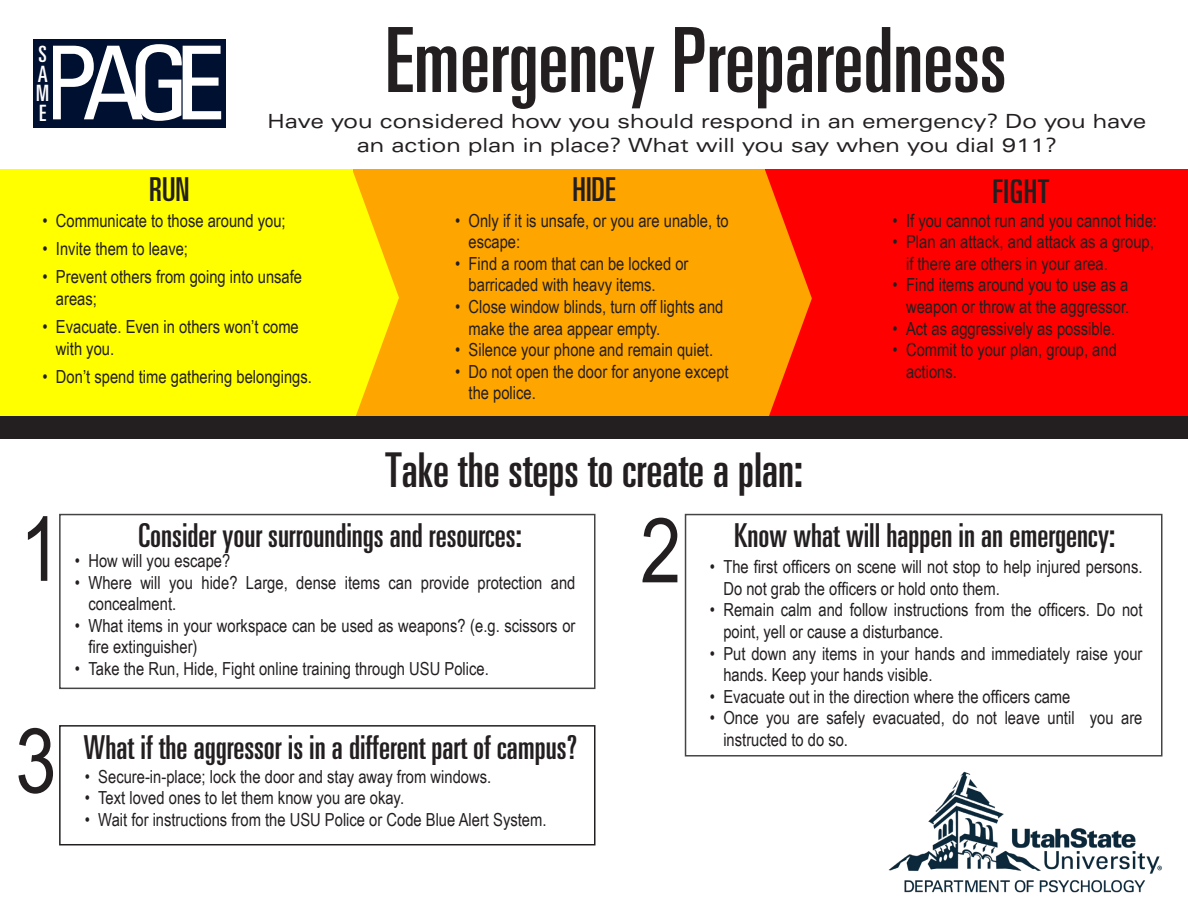
<style>
.page{position:relative;width:1188px;height:918px;background:#fff}
.page>*{position:absolute;margin:0;border:0;box-sizing:border-box;transform-origin:0 0}
.Nothing_Else{font:condensed 102px "Univers";color:#fff}
.t1{font:ultra-condensed 90px "Univers";color:#231f20}
.t2{font:90px "Arial Narrow";color:#231f20}
.Headline_3{font:ultra-condensed 48px "Univers";color:#231f20}
.Headline_3-2{font:ultra-condensed 33px "Univers";color:#231f20}
.Nothing_Else-2{font:ultra-condensed 22.5px "Univers";color:#fff}
.Headline_2{font:expanded 19.5px/23.4px "Univers LT Std";color:#231f20;text-align:center}
.t3{font:18px/21.6px "Arial Narrow";color:#231f20}
</style>
<div class="page">
<div style="left:59px;top:725px;width:537px;height:120px;border:2px solid #231f20"></div>
<div style="left:758px;top:169px;width:430px;height:258px;background:#f00"></div>
<svg style="left:765px;top:170px;width:47px;height:246px"></svg>
<div style="left:352px;top:169px;width:413px;height:258px;background:#ffa500"></div>
<div style="left:59px;top:514px;width:537px;height:175px;border:2px solid #231f20"></div>
<svg style="left:352px;top:169px;width:47px;height:247px"></svg>
<div style="left:0;top:169px;width:352px;height:258px;background:#ff0"></div>
<div style="left:0;top:416px;width:1188px;height:23px;background:#231f20"></div>
<div style="left:685px;top:514px;width:477px;height:243px;border:2px solid #231f20"></div>
<img style="left:888px;top:771px;width:274px;height:122px">
<div style="left:42px;top:39px;width:184px;height:89px;background:#001030"></div>
<div style="left:33px;top:39px;width:19px;height:89px;background:#001030"></div>
<p class="Nothing_Else" style="left:42px;top:18px;width:185px">PAGE</p>
<p class="Nothing_Else-2" style="left:39px;top:41px;width:10px">S</p>
<p class="Nothing_Else-2" style="left:38px;top:61px;width:11px">A</p>
<p class="Nothing_Else-2" style="left:36px;top:80px;width:14px">M</p>
<p class="Nothing_Else-2" style="left:39px;top:100px;width:9px">E</p>
<p class="t1" style="left:385px;top:9px;width:623px">Emergency Preparedness</p>
<p class="Headline_2" style="left:268px;top:109px;width:880px">Have you considered how you should respond in an emergency? Do you have an action plan in place? What will you say when you dial 911?</p>
<p class="Headline_3-2" style="left:149px;top:171px;width:42px">RUN</p>
<p class="Headline_3-2" style="left:573px;top:171px;width:44px">HIDE</p>
<p class="Headline_3-2" style="left:993px;top:173px;width:59px">FIGHT</p>
<p class="t3" style="left:42px;top:209px;width:245px">• Communicate to those around you;</p>
<p class="t3" style="left:42px;top:237px;width:147px">• Invite them to leave;</p>
<p class="t3" style="left:56px;top:265px;width:248px;text-indent:-14px">• Prevent others from going into unsafe areas;</p>
<p class="t3" style="left:56px;top:315px;width:244px;text-indent:-14px">• Evacuate. Even in others won’t come with you.</p>
<p class="t3" style="left:42px;top:365px;width:271px">• Don’t spend time gathering belongings.</p>
<p class="t3" style="left:469px;top:209px;width:262px;text-indent:-14px">• Only if it is unsafe, or you are unable, to escape:</p>
<p class="t3" style="left:469px;top:252px;width:221px;text-indent:-14px">• Find a room that can be locked or barricaded with heavy items.</p>
<p class="t3" style="left:469px;top:295px;width:256px;text-indent:-14px">• Close window blinds, turn off lights and make the area appear empty.</p>
<p class="t3" style="left:455px;top:338px;width:260px">• Silence your phone and remain quiet.</p>
<p class="t3" style="left:469px;top:360px;width:262px;text-indent:-14px">• Do not open the door for anyone except the police.</p>
<p class="Headline_3" style="left:385px;top:442px;width:419px">Take the steps to create a plan:</p>
<p class="t3" style="left:893px;top:209px;width:266px">• If you cannot run and you cannot hide:</p>
<p class="t3" style="left:906px;top:230px;width:249px;text-indent:-14px">• Plan an attack, and attack as a group, if there are others in your area.</p>
<p class="t3" style="left:893px;top:274px;width:238px;text-align:right">• Find items around you to use as a weapon or throw at the aggressor.</p>
<p class="t3" style="left:893px;top:317px;width:224px">• Act as aggressively as possible.</p>
<p class="t3" style="left:906px;top:338px;width:212px;text-indent:-14px">• Commit to your plan, group, and actions.</p>
<p class="t2" style="left:20px;top:483px;width:43px">1</p>
<p class="Headline_3-2" style="left:734px;top:517px;width:382px">Know what will happen in an emergency:</p>
<p class="t2" style="left:640px;top:485px;width:43px">2</p>
<p class="Headline_3-2" style="left:139px;top:516px;width:385px">Consider your surroundings and resources:</p>
<p class="t3" style="left:75px;top:549px;width:157px">• How will you escape?</p>
<p class="t3" style="left:88px;top:571px;width:489px;text-indent:-14px">• Where will you hide? Large, dense items can provide protection and concealment.</p>
<p class="t3" style="left:88px;top:614px;width:489px;text-indent:-14px">• What items in your workspace can be used as weapons? (e.g. scissors or fire extinguisher)</p>
<p class="t3" style="left:75px;top:657px;width:415px">• Take the Run, Hide, Fight online training through USU Police.</p>
<p class="t3" style="left:723px;top:555px;width:421px;text-indent:-14px">• The first officers on scene will not stop to help injured persons.<br>Do not grab the officers or hold onto them.</p>
<p class="t3" style="left:723px;top:599px;width:421px;text-indent:-14px">• Remain calm and follow instructions from the officers. Do not point, yell or cause a disturbance.</p>
<p class="t3" style="left:723px;top:642px;width:421px;text-indent:-14px">• Put down any items in your hands and immediately raise your hands. Keep your hands visible.</p>
<p class="t3" style="left:710px;top:685px;width:362px">• Evacuate out in the direction where the officers came</p>
<p class="t3" style="left:723px;top:707px;width:421px;text-indent:-14px">• Once you are safely evacuated, do not leave until you are instructed to do so.</p>
<p class="t2" style="left:15px;top:695px;width:43px">3</p>
<p class="Headline_3-2" style="left:84px;top:729px;width:495px">What if the aggressor is in a different part of campus?</p>
<p class="t3" style="left:85px;top:765px;width:408px">• Secure-in-place; lock the door and stay away from windows.</p>
<p class="t3" style="left:85px;top:786px;width:321px">• Text loved ones to let them know you are okay.</p>
<p class="t3" style="left:85px;top:808px;width:463px">• Wait for instructions from the USU Police or Code Blue Alert System.</p>
</div>
